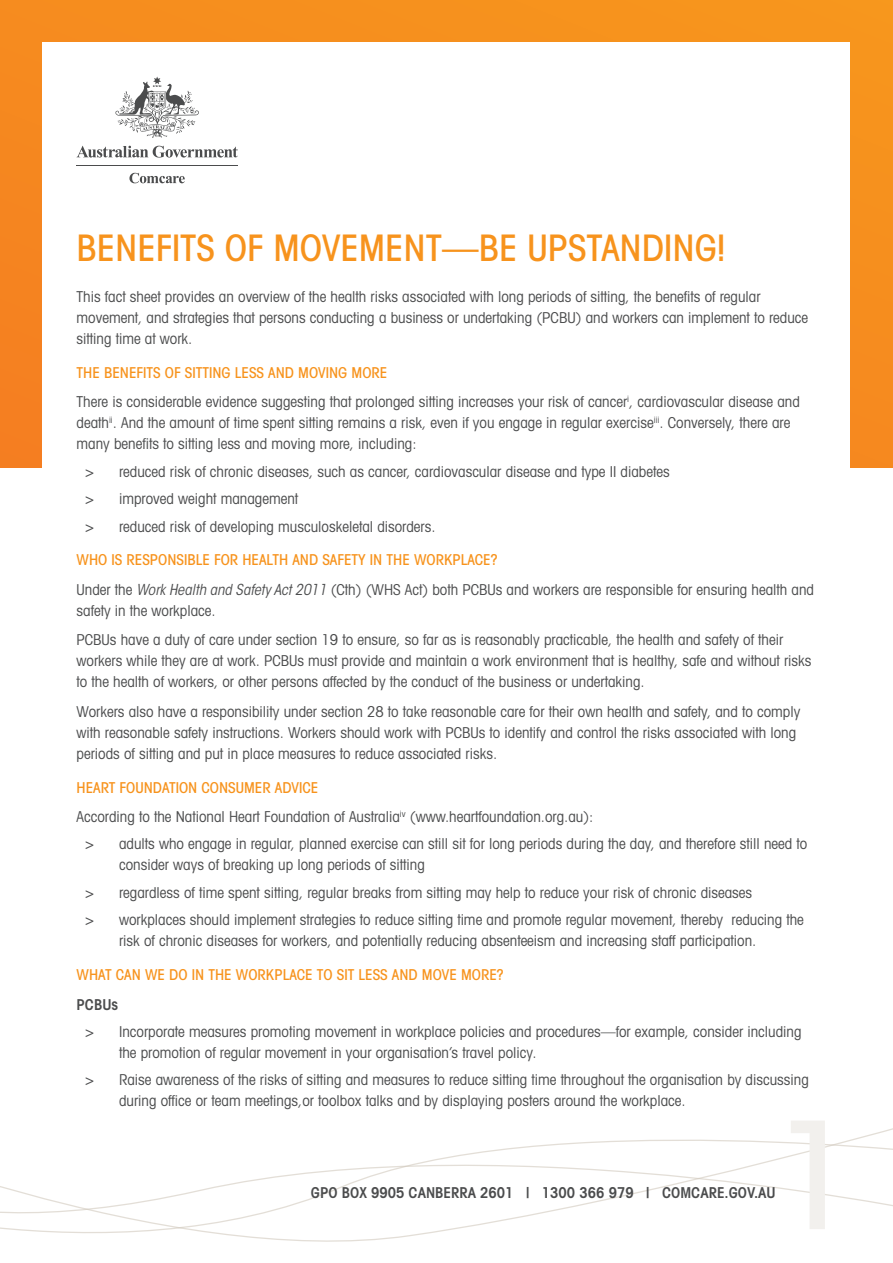
<style>
.page{position:relative;width:893px;height:1263px;background:#fff}
.page>*{position:absolute;margin:0;border:0;box-sizing:border-box;transform-origin:0 0}
.t1{font:500 condensed 36.6px "Avant Garde";color:#f7931d}
.Text{font:condensed 15px/21px "Avant Garde";color:#4b4c4d}
.Bullet_1{font:condensed 15px/21px "Avant Garde";color:#4b4c4d}
.Heading_1{font:500 condensed 15px "Avant Garde";color:#f7931d}
.Heading_4{font:600 condensed 15px "Avant Garde";color:#4b4c4d}
.s1{font-family:"ITC Avant Garde Std";font-style:italic}
</style>
<div class="page">
<svg style="left:0;top:1128px;width:893px;height:114px"></svg>
<svg style="left:0;top:0;width:893px;height:468px;background:#f68e20"></svg>
<div style="left:43px;top:43px;width:807px;height:478px;background:#fff"></div>
<svg style="left:77px;top:146px;width:161px;height:12px"></svg>
<svg style="left:115px;top:77px;width:84px;height:61px"></svg>
<hr style="left:77px;top:165px;width:161px;height:1px;background:#4b4c4d">
<svg style="left:129px;top:173px;width:56px;height:10px"></svg>
<p class="t1" style="left:77px;top:225px;width:650px">BENEFITS OF MOVEMENT—BE UPSTANDING!</p>
<p class="Text" style="left:77px;top:286px;width:733px">This fact sheet provides an overview of the health risks associated with long periods of sitting, the benefits of regular movement, and strategies that persons conducting a business or undertaking (PCBU) and workers can implement to reduce sitting time at work.</p>
<p class="Heading_1" style="left:77px;top:363px;width:312px">THE BENEFITS OF SITTING LESS AND MOVING MORE</p>
<p class="Text" style="left:77px;top:391px;width:725px">There is considerable evidence suggesting that prolonged sitting increases your risk of cancer<sup>i</sup>, cardiovascular disease and death<sup>ii</sup>. And the amount of time spent sitting remains a risk, even if you engage in regular exercise<sup>iii</sup>. Conversely, there are many benefits to sitting less and moving more, including:</p>
<p class="Bullet_1" style="left:85px;top:460px;width:586px">&gt; reduced risk of chronic diseases, such as cancer, cardiovascular disease and type II diabetes</p>
<p class="Bullet_1" style="left:85px;top:488px;width:215px">&gt; improved weight management</p>
<p class="Bullet_1" style="left:85px;top:515px;width:352px">&gt; reduced risk of developing musculoskeletal disorders.</p>
<p class="Heading_1" style="left:77px;top:551px;width:422px">WHO IS RESPONSIBLE FOR HEALTH AND SAFETY IN THE WORKPLACE?</p>
<p class="Text" style="left:77px;top:578px;width:739px">Under the <span class="s1">Work Health and Safety Act 2011</span> (Cth) (WHS Act) both PCBUs and workers are responsible for ensuring health and safety in the workplace.</p>
<p class="Text" style="left:77px;top:629px;width:736px">PCBUs have a duty of care under section 19 to ensure, so far as is reasonably practicable, the health and safety of their workers while they are at work. PCBUs must provide and maintain a work environment that is healthy, safe and without risks to the health of workers, or other persons affected by the conduct of the business or undertaking.</p>
<p class="Text" style="left:77px;top:700px;width:725px">Workers also have a responsibility under section 28 to take reasonable care for their own health and safety, and to comply with reasonable safety instructions. Workers should work with PCBUs to identify and control the risks associated with long periods of sitting and put in place measures to reduce associated risks.</p>
<p class="Heading_1" style="left:77px;top:778px;width:243px">HEART FOUNDATION CONSUMER ADVICE</p>
<p class="Text" style="left:77px;top:806px;width:518px">According to the National Heart Foundation of Australia<sup>iv</sup> (www.heartfoundation.org.au):</p>
<p class="Bullet_1" style="left:119px;top:833px;width:690px;text-indent:-34px">&gt; adults who engage in regular, planned exercise can still sit for long periods during the day, and therefore still need to consider ways of breaking up long periods of sitting</p>
<p class="Bullet_1" style="left:85px;top:882px;width:669px">&gt; regardless of time spent sitting, regular breaks from sitting may help to reduce your risk of chronic diseases</p>
<p class="Bullet_1" style="left:119px;top:909px;width:686px;text-indent:-34px">&gt; workplaces should implement strategies to reduce sitting time and promote regular movement, thereby reducing the risk of chronic diseases for workers, and potentially reducing absenteeism and increasing staff participation.</p>
<p class="Heading_1" style="left:77px;top:965px;width:428px">WHAT CAN WE DO IN THE WORKPLACE TO SIT LESS AND MOVE MORE?</p>
<p class="Heading_4" style="left:77px;top:995px;width:43px">PCBUs</p>
<p class="Bullet_1" style="left:119px;top:1021px;width:684px;text-indent:-34px">&gt; Incorporate measures promoting movement in workplace policies and procedures—for example, consider including the promotion of regular movement in your organisation’s travel policy.</p>
<p class="Bullet_1" style="left:119px;top:1069px;width:691px;text-indent:-34px">&gt; Raise awareness of the risks of sitting and measures to reduce sitting time throughout the organisation by discussing during office or team meetings,or toolbox talks and by displaying posters around the workplace.</p>
<p class="Heading_4" style="left:311px;top:1183px;width:466px">GPO BOX 9905 CANBERRA 2601 | 1300 366 979 | COMCARE.GOV.AU</p>
</div>
